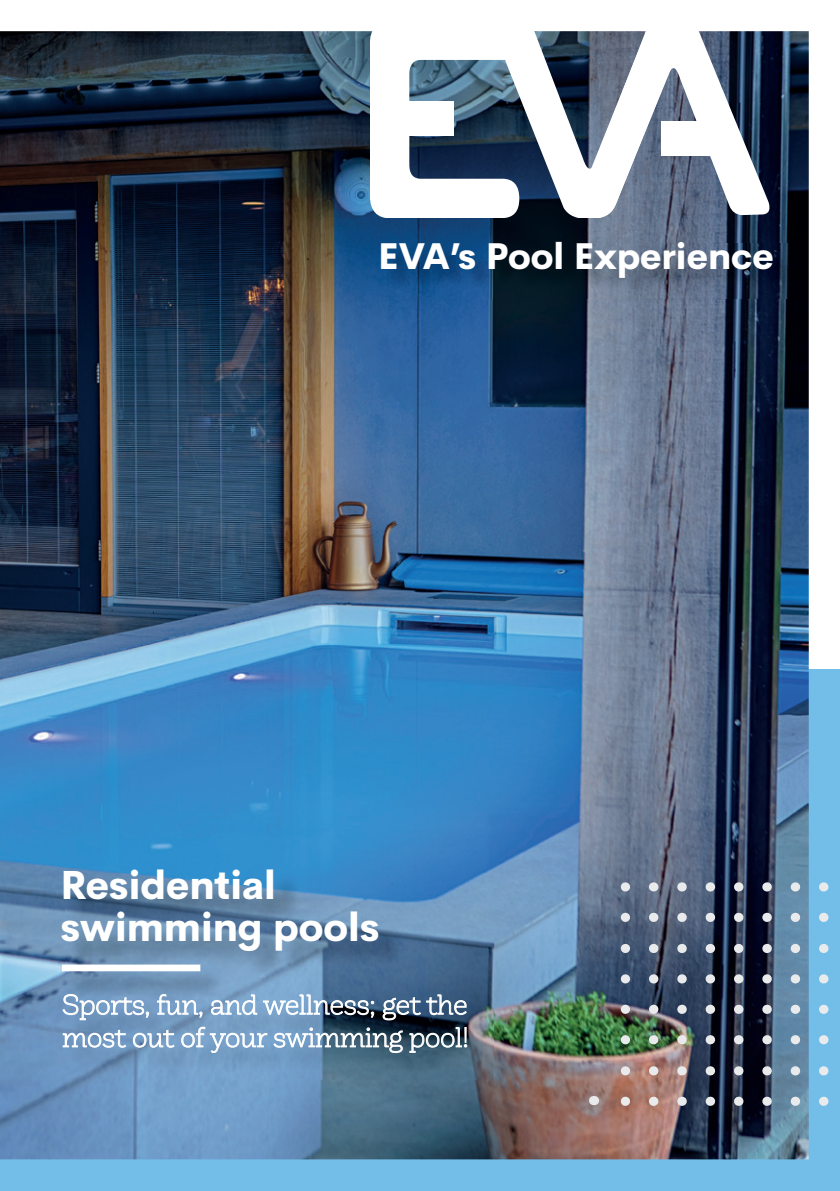
<style>
.page{position:relative;width:840px;height:1191px;background:#fff}
.page>*{position:absolute;margin:0;border:0;box-sizing:border-box;transform-origin:0 0}
.t1{font:800 39.4px/42px "Cerebri Sans";color:#fff}
.t2{font:800 36.2px "Cerebri Sans";color:#fff}
.t3{font:200 26.4px/32.6px "Monroe";letter-spacing:-.02em;color:#fff}
</style>
<div class="page">
<div style="left:0;top:669px;width:839px;height:522px;background:#73bde9"></div>
<img style="left:0;top:31px;width:808px;height:1128px">
<svg style="left:370px;top:31px;width:399px;height:187px"></svg>
<div style="left:384px;top:101px;width:69px;height:35px;background:#fff"></div>
<div style="left:661px;top:122px;width:68px;height:34px;background:#fff"></div>
<img style="left:383px;top:244px;width:410px;height:54px">
<img style="left:593px;top:882px;width:247px;height:228px">
<img style="left:65px;top:873px;width:428px;height:207px">
<div style="left:62px;top:964px;width:138px;height:7px;background:#fff"></div>
<h2 class="t2" style="left:378px;top:226px;width:397px">EVA’s Pool Experience</h2>
<h1 class="t1" style="left:60px;top:860px;width:320px">Residential swimming pools</h1>
<p class="t3" style="left:62px;top:989px;width:408px">Sports, fun, and wellness; get the most out of your swimming pool!</p>
</div>
